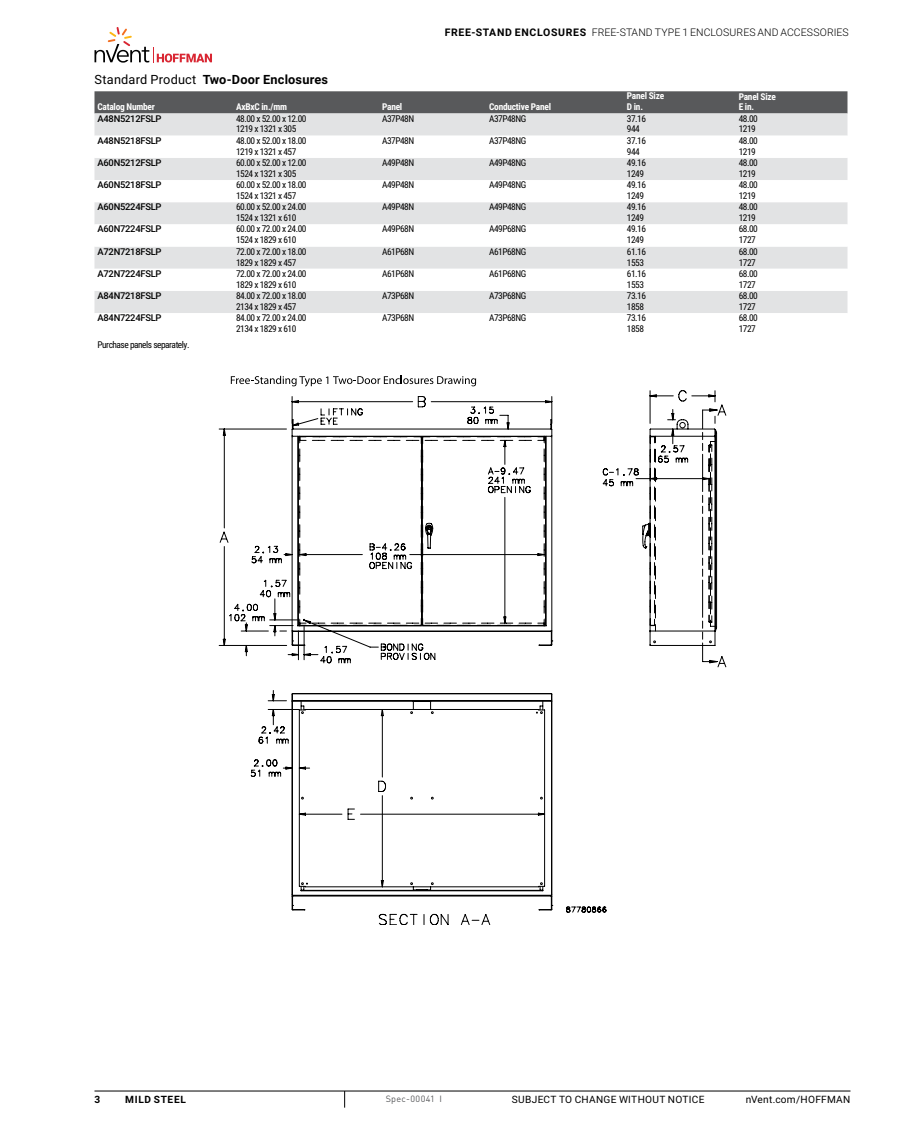
<style>
.page{position:relative;width:918px;height:1134px;background:#fff}
.page>*{position:absolute;margin:0;border:0;box-sizing:border-box;transform-origin:0 0}
.t1{font:700 12.75px "Roboto";letter-spacing:.015em;color:#000}
.t2{font:300 10.5px "Roboto";letter-spacing:.01em;color:#000}
.t3{font:10.2px "Roboto";letter-spacing:.03em;color:#000}
.t4{font:700 10.2px "Roboto";letter-spacing:.06em;color:#000}
.t5{font:9.3px/10.8px "Roboto Condensed";letter-spacing:-.05em;color:#000}
.t6{font:500 9.3px "Roboto";letter-spacing:-.025em;color:#000}
.t7{font:700 9.3px/10.8px "Roboto Condensed";letter-spacing:-.025em;color:#fff}
.t8{font:9px "DIN Pro";letter-spacing:.03em;color:#58595b}
.s1{font-weight:700}
.s2{font-weight:400}
</style>
<div class="page">
<svg style="left:95px;top:27px;width:117px;height:36px"></svg>
<hr style="left:94px;top:1091px;width:756px;height:1px;background:#000">
<svg style="left:344px;top:1091px;width:1px;height:17px"></svg>
<div style="left:94px;top:91px;width:754px;height:22px;background:#58595b"></div>
<svg style="left:94px;top:113px;width:754px;height:23px;background:#e1e2e3"></svg>
<svg style="left:94px;top:158px;width:754px;height:155px;fill:#e2e3e4"></svg>
<svg style="left:299px;top:390px;width:416px;height:14px"></svg>
<svg style="left:291px;top:887px;width:199px;height:38px"></svg>
<svg style="left:251px;top:543px;width:41px;height:344px"></svg>
<svg style="left:369px;top:419px;width:348px;height:227px"></svg>
<svg style="left:292px;top:435px;width:423px;height:475px"></svg>
<svg style="left:231px;top:376px;width:245px;height:10px"></svg>
<p class="t2" style="left:445px;top:25px;width:405px"><span class="s1">FREE-STAND ENCLOSURES</span> FREE-STAND TYPE 1 ENCLOSURES AND ACCESSORIES</p>
<h1 class="t1" style="left:94px;top:70px;width:235px"><span class="s2">Standard Product</span> TWO-DOOR ENCLOSURES</h1>
<p class="t7" style="left:98px;top:101px;width:59px">Catalog Number</p>
<p class="t7" style="left:236px;top:101px;width:53px">AxBxC in./mm</p>
<p class="t7" style="left:382px;top:101px;width:22px">Panel</p>
<p class="t7" style="left:489px;top:101px;width:63px">Conductive Panel</p>
<p class="t7" style="left:627px;top:90px;width:39px">Panel Size<br>D in.</p>
<p class="t7" style="left:739px;top:91px;width:39px">Panel Size<br>E in.</p>
<p class="t6" style="left:98px;top:112px;width:66px">A48N5212FSLP</p>
<p class="t5" style="left:236px;top:113px;width:72px">48.00 x 52.00 x 12.00<br>1219 x 1321 x 305</p>
<p class="t5" style="left:382px;top:113px;width:34px">A37P48N</p>
<p class="t5" style="left:489px;top:113px;width:39px">A37P48NG</p>
<p class="t5" style="left:627px;top:113px;width:21px">37.16<br>944</p>
<p class="t5" style="left:739px;top:113px;width:21px">48.00<br>1219</p>
<p class="t6" style="left:98px;top:134px;width:66px">A48N5218FSLP</p>
<p class="t5" style="left:236px;top:135px;width:72px">48.00 x 52.00 x 18.00<br>1219 x 1321 x 457</p>
<p class="t5" style="left:382px;top:135px;width:34px">A37P48N</p>
<p class="t5" style="left:489px;top:135px;width:39px">A37P48NG</p>
<p class="t5" style="left:627px;top:135px;width:21px">37.16<br>944</p>
<p class="t5" style="left:739px;top:135px;width:21px">48.00<br>1219</p>
<p class="t6" style="left:98px;top:156px;width:66px">A60N5212FSLP</p>
<p class="t5" style="left:236px;top:157px;width:72px">60.00 x 52.00 x 12.00<br>1524 x 1321 x 305</p>
<p class="t5" style="left:382px;top:157px;width:34px">A49P48N</p>
<p class="t5" style="left:489px;top:157px;width:39px">A49P48NG</p>
<p class="t5" style="left:627px;top:157px;width:21px">49.16<br>1249</p>
<p class="t5" style="left:739px;top:157px;width:21px">48.00<br>1219</p>
<p class="t6" style="left:98px;top:178px;width:66px">A60N5218FSLP</p>
<p class="t5" style="left:236px;top:179px;width:72px">60.00 x 52.00 x 18.00<br>1524 x 1321 x 457</p>
<p class="t5" style="left:382px;top:179px;width:34px">A49P48N</p>
<p class="t5" style="left:489px;top:179px;width:39px">A49P48NG</p>
<p class="t5" style="left:627px;top:179px;width:21px">49.16<br>1249</p>
<p class="t5" style="left:739px;top:179px;width:21px">48.00<br>1219</p>
<p class="t6" style="left:98px;top:200px;width:66px">A60N5224FSLP</p>
<p class="t5" style="left:236px;top:201px;width:72px">60.00 x 52.00 x 24.00<br>1524 x 1321 x 610</p>
<p class="t5" style="left:382px;top:201px;width:34px">A49P48N</p>
<p class="t5" style="left:489px;top:201px;width:39px">A49P48NG</p>
<p class="t5" style="left:627px;top:201px;width:21px">49.16<br>1249</p>
<p class="t5" style="left:739px;top:201px;width:21px">48.00<br>1219</p>
<p class="t6" style="left:98px;top:223px;width:66px">A60N7224FSLP</p>
<p class="t5" style="left:236px;top:223px;width:72px">60.00 x 72.00 x 24.00<br>1524 x 1829 x 610</p>
<p class="t5" style="left:382px;top:223px;width:34px">A49P68N</p>
<p class="t5" style="left:489px;top:223px;width:39px">A49P68NG</p>
<p class="t5" style="left:627px;top:223px;width:21px">49.16<br>1249</p>
<p class="t5" style="left:739px;top:223px;width:21px">68.00<br>1727</p>
<p class="t6" style="left:98px;top:245px;width:66px">A72N7218FSLP</p>
<p class="t5" style="left:236px;top:246px;width:72px">72.00 x 72.00 x 18.00<br>1829 x 1829 x 457</p>
<p class="t5" style="left:382px;top:246px;width:34px">A61P68N</p>
<p class="t5" style="left:489px;top:246px;width:39px">A61P68NG</p>
<p class="t5" style="left:627px;top:246px;width:21px">61.16<br>1553</p>
<p class="t5" style="left:739px;top:246px;width:21px">68.00<br>1727</p>
<p class="t6" style="left:98px;top:267px;width:66px">A72N7224FSLP</p>
<p class="t5" style="left:236px;top:268px;width:72px">72.00 x 72.00 x 24.00<br>1829 x 1829 x 610</p>
<p class="t5" style="left:382px;top:268px;width:34px">A61P68N</p>
<p class="t5" style="left:489px;top:268px;width:39px">A61P68NG</p>
<p class="t5" style="left:627px;top:268px;width:21px">61.16<br>1553</p>
<p class="t5" style="left:739px;top:268px;width:21px">68.00<br>1727</p>
<p class="t6" style="left:98px;top:289px;width:66px">A84N7218FSLP</p>
<p class="t5" style="left:236px;top:290px;width:72px">84.00 x 72.00 x 18.00<br>2134 x 1829 x 457</p>
<p class="t5" style="left:382px;top:290px;width:34px">A73P68N</p>
<p class="t5" style="left:489px;top:290px;width:39px">A73P68NG</p>
<p class="t5" style="left:627px;top:290px;width:21px">73.16<br>1858</p>
<p class="t5" style="left:739px;top:290px;width:21px">68.00<br>1727</p>
<p class="t6" style="left:98px;top:311px;width:66px">A84N7224FSLP</p>
<p class="t5" style="left:236px;top:312px;width:72px">84.00 x 72.00 x 24.00<br>2134 x 1829 x 610</p>
<p class="t5" style="left:382px;top:312px;width:34px">A73P68N</p>
<p class="t5" style="left:489px;top:312px;width:39px">A73P68NG</p>
<p class="t5" style="left:627px;top:312px;width:21px">73.16<br>1858</p>
<p class="t5" style="left:739px;top:312px;width:21px">68.00<br>1727</p>
<p class="t5" style="left:98px;top:339px;width:94px">Purchase panels separately.</p>
<p class="t4" style="left:95px;top:1092px;width:7px">3</p>
<p class="t4" style="left:125px;top:1092px;width:62px">MILD STEEL</p>
<p class="t8" style="left:386px;top:1092px;width:58px">Spec-00041 I</p>
<p class="t3" style="left:512px;top:1092px;width:194px">SUBJECT TO CHANGE WITHOUT NOTICE</p>
<p class="t3" style="left:746px;top:1092px;width:106px">nVent.com/HOFFMAN</p>
</div>
